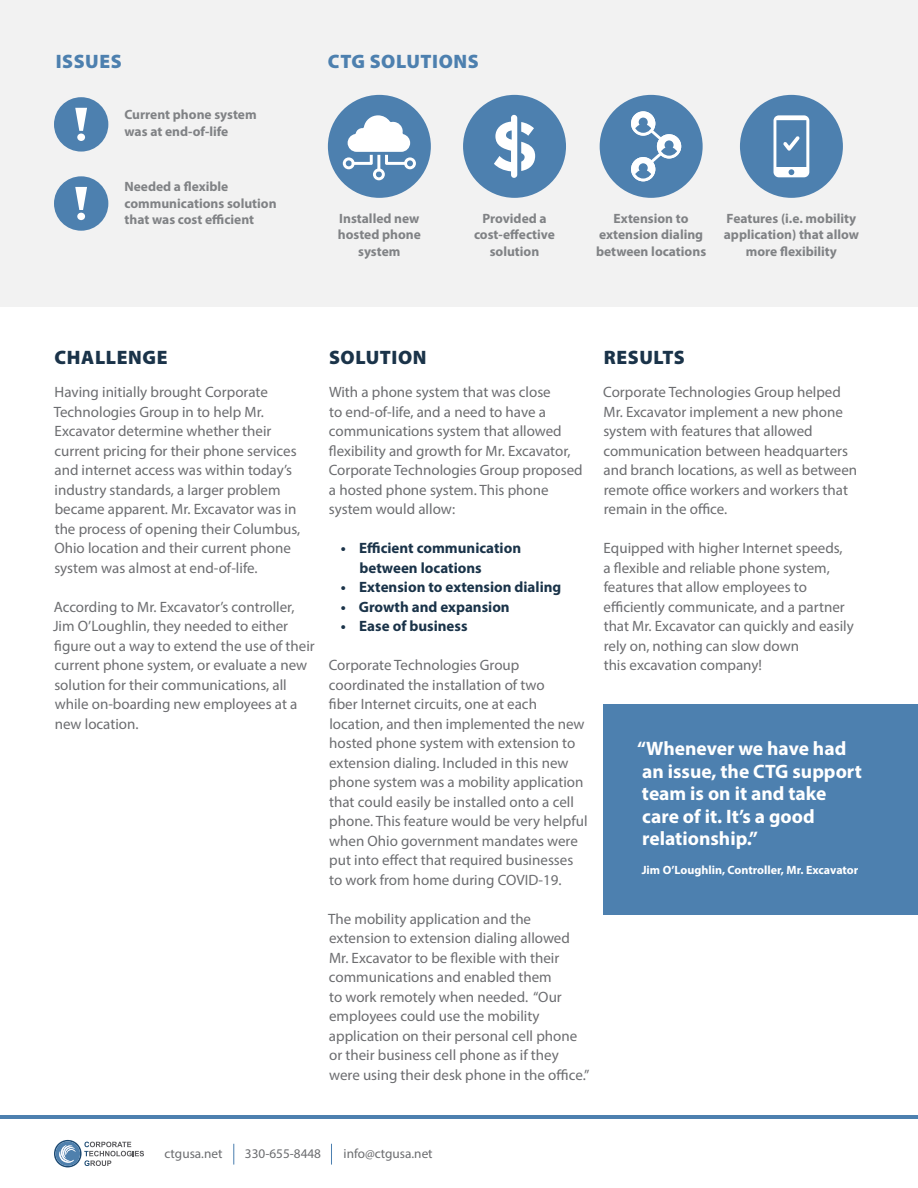
<style>
.page{position:relative;width:918px;height:1188px;background:#fff}
.page>*{position:absolute;margin:0;border:0;box-sizing:border-box;transform-origin:0 0}
.t1{font:700 19.5px/22.5px "Myriad Pro";color:#fff}
.t2{font:900 19.5px "Myriad Pro";letter-spacing:.03em;color:#1a3349}
.t3{font:900 19.5px "Myriad Pro";letter-spacing:.03em;color:#4d80af}
.t4{font:15px/19.5px "Myriad Pro";color:#6c6d70}
.t5{font:700 15px/19.5px "Myriad Pro";color:#1a3349}
.t6{font:700 13.5px/16.5px "Myriad Pro";color:#808285;text-align:center}
.t7{font:13.2px "Myriad Pro";color:#6c6d70}
.t8{font:700 12px "Myriad Pro";color:#fff}
</style>
<div class="page">
<div style="left:0;top:0;width:918px;height:308px;background:#f2f2f2"></div>
<div style="left:603px;top:704px;width:315px;height:210px;background:#4d80af"></div>
<div style="left:463px;top:95px;width:103px;height:103px;background:#4d80af;border-radius:50%"></div>
<svg style="left:494px;top:115px;width:41px;height:63px"></svg>
<div style="left:740px;top:95px;width:103px;height:103px;background:#4d80af;border-radius:50%"></div>
<svg style="left:774px;top:115px;width:35px;height:62px"></svg>
<div style="left:328px;top:95px;width:103px;height:103px;background:#4d80af;border-radius:50%"></div>
<svg style="left:343px;top:115px;width:73px;height:65px"></svg>
<div style="left:600px;top:95px;width:103px;height:103px;background:#4d80af;border-radius:50%"></div>
<svg style="left:631px;top:111px;width:50px;height:70px"></svg>
<div style="left:54px;top:97px;width:54px;height:55px;background:#4d80af;border-radius:50%"></div>
<svg style="left:75px;top:108px;width:12px;height:23px"></svg>
<div style="left:77px;top:134px;width:8px;height:7px;background:#fff;border-radius:50%"></div>
<div style="left:54px;top:176px;width:54px;height:55px;background:#4d80af;border-radius:50%"></div>
<svg style="left:75px;top:187px;width:12px;height:23px"></svg>
<div style="left:77px;top:213px;width:8px;height:7px;background:#fff;border-radius:50%"></div>
<hr style="left:0;top:1115px;width:918px;height:4px;background:#4d80af">
<svg style="left:233px;top:1144px;width:1px;height:21px"></svg>
<svg style="left:331px;top:1144px;width:1px;height:21px"></svg>
<svg style="left:54px;top:1140px;width:90px;height:27px"></svg>
<p class="t3" style="left:56px;top:49px;width:68px">ISSUES</p>
<p class="t3" style="left:328px;top:49px;width:153px">CTG SOLUTIONS</p>
<p class="t6" style="left:124px;top:106px;width:134px;text-align:left">Current phone system was at end-of-life</p>
<p class="t6" style="left:124px;top:178px;width:154px;text-align:left">Needed a flexible communications solution that was cost efficient</p>
<p class="t6" style="left:338px;top:210px;width:85px">Installed new hosted phone system</p>
<p class="t6" style="left:474px;top:210px;width:83px">Provided a cost-effective solution</p>
<p class="t6" style="left:596px;top:210px;width:112px">Extension to extension dialing between locations</p>
<p class="t6" style="left:724px;top:210px;width:137px">Features (i.e. mobility application) that allow more flexibility</p>
<p class="t2" style="left:55px;top:345px;width:114px">CHALLENGE</p>
<p class="t4" style="left:54px;top:382px;width:248px">Having initially brought Corporate Technologies Group in to help Mr.<br>Excavator determine whether their current pricing for their phone services and internet access was within today’s industry standards, a larger problem became apparent. Mr. Excavator was in the process of opening their Columbus, Ohio location and their current phone system was almost at end-of-life.</p>
<p class="t4" style="left:53px;top:597px;width:263px">According to Mr. Excavator’s controller, Jim O’Loughlin, they needed to either figure out a way to extend the use of their current phone system, or evaluate a new solution for their communications, all while on-boarding new employees at a new location.</p>
<p class="t2" style="left:329px;top:345px;width:99px">SOLUTION</p>
<p class="t4" style="left:329px;top:382px;width:256px">With a phone system that was close<br>to end-of-life, and a need to have a communications system that allowed flexibility and growth for Mr. Excavator, Corporate Technologies Group proposed a hosted phone system. This phone system would allow:</p>
<p class="t5" style="left:359px;top:538px;width:163px;text-indent:-19px">• Efficient communication between locations</p>
<p class="t5" style="left:341px;top:577px;width:222px">• Extension to extension dialing</p>
<p class="t5" style="left:341px;top:597px;width:170px">• Growth and expansion</p>
<p class="t5" style="left:341px;top:616px;width:128px">• Ease of business</p>
<p class="t4" style="left:329px;top:655px;width:260px">Corporate Technologies Group coordinated the installation of two<br>fiber Internet circuits, one at each location, and then implemented the new hosted phone system with extension to extension dialing. Included in this new phone system was a mobility application that could easily be installed onto a cell phone. This feature would be very helpful when Ohio government mandates were put into effect that required businesses to work from home during COVID-19.</p>
<p class="t4" style="left:328px;top:909px;width:263px">The mobility application and the extension to extension dialing allowed Mr. Excavator to be flexible with their communications and enabled them<br>to work remotely when needed. “Our employees could use the mobility application on their personal cell phone or their business cell phone as if they were using their desk phone in the office.”</p>
<p class="t2" style="left:604px;top:345px;width:82px">RESULTS</p>
<p class="t4" style="left:603px;top:382px;width:256px">Corporate Technologies Group helped Mr. Excavator implement a new phone system with features that allowed communication between headquarters and branch locations, as well as between remote office workers and workers that remain in the office.</p>
<p class="t4" style="left:603px;top:538px;width:252px">Equipped with higher Internet speeds,<br>a flexible and reliable phone system, features that allow employees to efficiently communicate, and a partner that Mr. Excavator can quickly and easily rely on, nothing can slow down<br>this excavation company!</p>
<p class="t1" style="left:637px;top:737px;width:226px">“Whenever we have had an issue, the CTG support team is on it and take care of it. It’s a good relationship.”</p>
<p class="t8" style="left:642px;top:862px;width:218px">Jim O’Loughlin, Controller, Mr. Excavator</p>
<p class="t7" style="left:165px;top:1146px;width:59px">ctgusa.net</p>
<p class="t7" style="left:245px;top:1146px;width:78px">330-655-8448</p>
<p class="t7" style="left:344px;top:1146px;width:91px">info@ctgusa.net</p>
</div>
